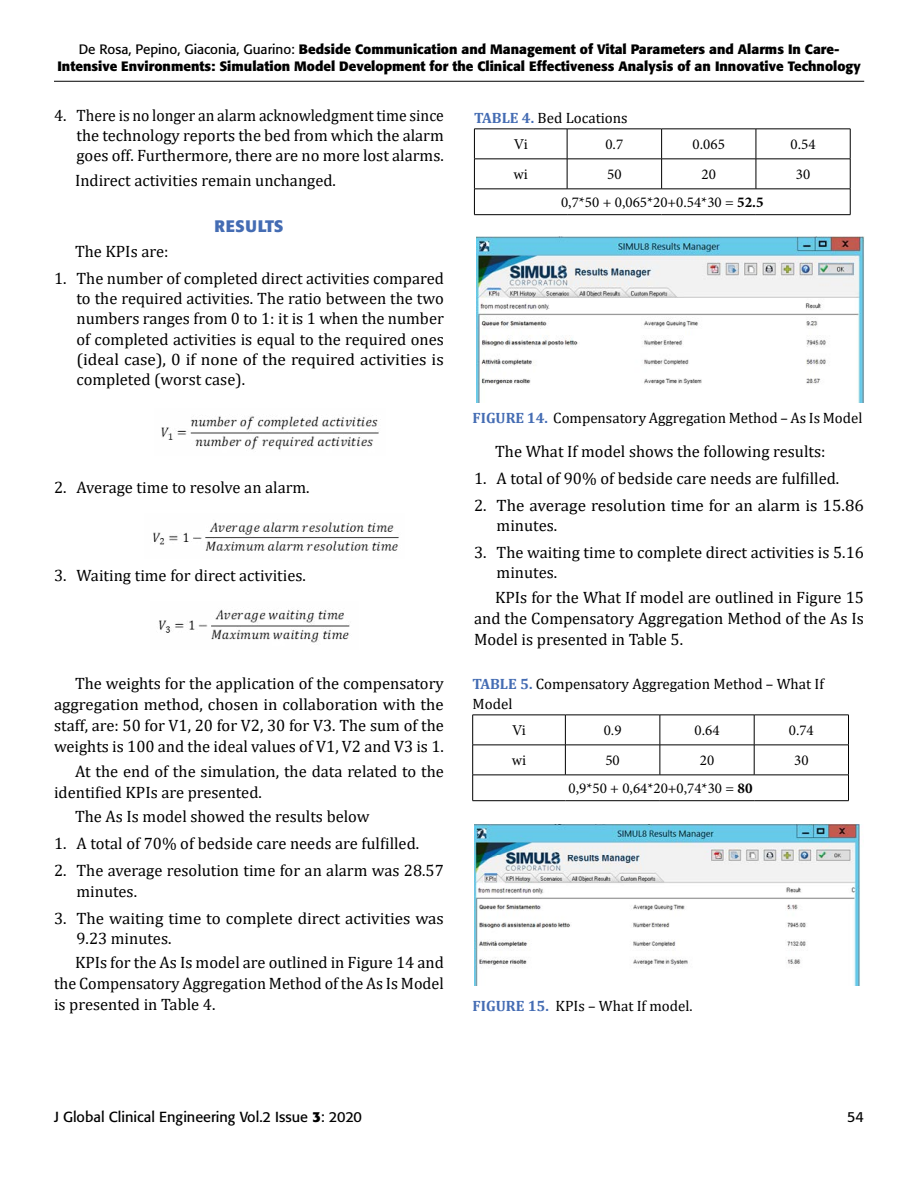
<style>
.page{position:relative;width:918px;height:1188px;background:#fff}
.page>*{position:absolute;margin:0;border:0;box-sizing:border-box;transform-origin:0 0}
.TX{font:16.5px/20.2px "Cambria";color:#000;text-align:justify}
.t1{font:700 16.5px "Formata";letter-spacing:.025em;color:#446cb3}
.FGC{font:15px/19.5px "Cambria";color:#000}
.TB{font:15px "Minion Pro";color:#000}
.t2{font:14.4px "Formata";color:#000}
.t3{font:700 13.5px/17.7px "Formata";color:#000;text-align:center}
.s1{font-weight:400}
.s2{font-weight:700;color:#446cb3}
.s3{font-weight:700}
</style>
<div class="page">
<hr style="left:54px;top:81px;width:810px;height:1px;background:#000">
<img style="left:161px;top:416px;width:218px;height:34px">
<img style="left:153px;top:522px;width:246px;height:29px">
<img style="left:159px;top:609px;width:191px;height:34px">
<hr style="left:474px;top:129px;width:93px;height:1px;background:#000">
<hr style="left:474px;top:129px;width:1px;height:30px;background:#000">
<hr style="left:567px;top:129px;width:95px;height:1px;background:#000">
<hr style="left:567px;top:129px;width:1px;height:30px;background:#000">
<hr style="left:662px;top:129px;width:94px;height:1px;background:#000">
<hr style="left:661px;top:129px;width:1px;height:30px;background:#000">
<hr style="left:756px;top:129px;width:94px;height:1px;background:#000">
<hr style="left:756px;top:129px;width:1px;height:30px;background:#000">
<hr style="left:850px;top:129px;width:1px;height:30px;background:#000">
<hr style="left:474px;top:159px;width:93px;height:1px;background:#000">
<hr style="left:474px;top:159px;width:1px;height:30px;background:#000">
<hr style="left:567px;top:159px;width:95px;height:1px;background:#000">
<hr style="left:567px;top:159px;width:1px;height:30px;background:#000">
<hr style="left:662px;top:159px;width:94px;height:1px;background:#000">
<hr style="left:661px;top:159px;width:1px;height:30px;background:#000">
<hr style="left:756px;top:159px;width:94px;height:1px;background:#000">
<hr style="left:756px;top:159px;width:1px;height:30px;background:#000">
<hr style="left:850px;top:159px;width:1px;height:30px;background:#000">
<hr style="left:474px;top:189px;width:93px;height:1px;background:#000">
<svg style="left:474px;top:189px;width:1px;height:25px"></svg>
<hr style="left:567px;top:189px;width:95px;height:1px;background:#000">
<hr style="left:662px;top:189px;width:94px;height:1px;background:#000">
<hr style="left:756px;top:189px;width:94px;height:1px;background:#000">
<svg style="left:850px;top:189px;width:1px;height:25px"></svg>
<hr style="left:474px;top:214px;width:93px;height:1px;background:#000">
<hr style="left:567px;top:214px;width:95px;height:1px;background:#000">
<hr style="left:662px;top:214px;width:94px;height:1px;background:#000">
<hr style="left:756px;top:214px;width:94px;height:1px;background:#000">
<img style="left:476px;top:236px;width:389px;height:166px">
<img style="left:474px;top:825px;width:386px;height:161px">
<hr style="left:472px;top:715px;width:93px;height:1px;background:#000">
<hr style="left:472px;top:715px;width:1px;height:30px;background:#000">
<hr style="left:565px;top:715px;width:95px;height:1px;background:#000">
<hr style="left:565px;top:715px;width:1px;height:30px;background:#000">
<hr style="left:660px;top:715px;width:94px;height:1px;background:#000">
<hr style="left:660px;top:715px;width:1px;height:30px;background:#000">
<hr style="left:754px;top:715px;width:95px;height:1px;background:#000">
<hr style="left:754px;top:715px;width:1px;height:30px;background:#000">
<hr style="left:848px;top:715px;width:1px;height:30px;background:#000">
<hr style="left:472px;top:745px;width:93px;height:1px;background:#000">
<hr style="left:472px;top:745px;width:1px;height:30px;background:#000">
<hr style="left:565px;top:745px;width:95px;height:1px;background:#000">
<hr style="left:565px;top:745px;width:1px;height:30px;background:#000">
<hr style="left:660px;top:745px;width:94px;height:1px;background:#000">
<hr style="left:660px;top:745px;width:1px;height:30px;background:#000">
<hr style="left:754px;top:745px;width:95px;height:1px;background:#000">
<hr style="left:754px;top:745px;width:1px;height:30px;background:#000">
<hr style="left:848px;top:745px;width:1px;height:30px;background:#000">
<hr style="left:472px;top:775px;width:93px;height:1px;background:#000">
<svg style="left:472px;top:775px;width:1px;height:25px"></svg>
<hr style="left:565px;top:775px;width:95px;height:1px;background:#000">
<hr style="left:660px;top:775px;width:94px;height:1px;background:#000">
<hr style="left:754px;top:775px;width:95px;height:1px;background:#000">
<svg style="left:848px;top:775px;width:1px;height:25px"></svg>
<hr style="left:472px;top:800px;width:93px;height:1px;background:#000">
<hr style="left:565px;top:800px;width:95px;height:1px;background:#000">
<hr style="left:660px;top:800px;width:94px;height:1px;background:#000">
<hr style="left:754px;top:800px;width:95px;height:1px;background:#000">
<p class="t3" style="left:57px;top:40px;width:805px"><span class="s1">De Rosa, Pepino, Giaconia, Guarino:</span> Bedside Communication and Management of Vital Parameters and Alarms In Care-<br>Intensive Environments: Simulation Model Development for the Clinical Effectiveness Analysis of an Innovative Technology</p>
<p class="TX" style="left:76px;top:105px;width:369px;text-indent:-22px">4. There is no longer an alarm acknowledgment time since the technology reports the bed from which the alarm goes off. Furthermore, there are no more lost alarms.</p>
<p class="TX" style="left:75px;top:170px;width:262px">Indirect activities remain unchanged.</p>
<h1 class="t1" style="left:215px;top:216px;width:70px">RESULTS</h1>
<p class="TX" style="left:75px;top:241px;width:95px">The KPIs are:</p>
<p class="TX" style="left:76px;top:268px;width:369px;text-indent:-22px">1. The number of completed direct activities compared to the required activities. The ratio between the two numbers ranges from 0 to 1: it is 1 when the number of completed activities is equal to the required ones (ideal case), 0 if none of the required activities is completed (worst case).</p>
<p class="TX" style="left:54px;top:477px;width:257px">2. Average time to resolve an alarm.</p>
<p class="TX" style="left:54px;top:565px;width:253px">3. Waiting time for direct activities.</p>
<p class="TX" style="left:54px;top:673px;width:391px;line-height:21px;text-indent:21px">The weights for the application of the compensatory aggregation method, chosen in collaboration with the staff, are: 50 for V1, 20 for V2, 30 for V3. The sum of the weights is 100 and the ideal values of V1, V2 and V3 is 1.</p>
<p class="TX" style="left:54px;top:761px;width:391px;line-height:21px;text-indent:21px">At the end of the simulation, the data related to the identified KPIs are presented.</p>
<p class="TX" style="left:75px;top:807px;width:296px">The As Is model showed the results below</p>
<p class="TX" style="left:54px;top:834px;width:367px">1. A total of 70% of bedside care needs are fulfilled.</p>
<p class="TX" style="left:76px;top:861px;width:369px;text-indent:-22px">2. The average resolution time for an alarm was 28.57 minutes.</p>
<p class="TX" style="left:76px;top:908px;width:369px;text-indent:-22px">3. The waiting time to complete direct activities was<br>9.23 minutes.</p>
<p class="TX" style="left:54px;top:952px;width:391px;line-height:21px;text-indent:21px">KPIs for the As Is model are outlined in Figure 14 and the Compensatory Aggregation Method of the As Is Model is presented in Table 4.</p>
<p class="FGC" style="left:474px;top:108px;width:155px"><span class="s2">TABLE 4.</span> Bed Locations</p>
<p class="TB" style="left:514px;top:134px;width:15px">Vi</p>
<p class="TB" style="left:605px;top:134px;width:19px">0.7</p>
<p class="TB" style="left:693px;top:134px;width:34px">0.065</p>
<p class="TB" style="left:791px;top:134px;width:27px">0.54</p>
<p class="TB" style="left:514px;top:164px;width:16px">wi</p>
<p class="TB" style="left:607px;top:164px;width:16px">50</p>
<p class="TB" style="left:702px;top:164px;width:16px">20</p>
<p class="TB" style="left:796px;top:164px;width:16px">30</p>
<p class="TB" style="left:561px;top:192px;width:204px">0,7*50 + 0,065*20+0.54*30 = <span class="s3">52.5</span></p>
<p class="FGC" style="left:473px;top:408px;width:391px"><span class="s2">FIGURE 14.</span> Compensatory Aggregation Method – As Is Model</p>
<p class="TX" style="left:495px;top:441px;width:332px">The What If model shows the following results:</p>
<p class="TX" style="left:474px;top:468px;width:367px">1. A total of 90% of bedside care needs are fulfilled.</p>
<p class="TX" style="left:497px;top:495px;width:369px;text-indent:-22px">2. The average resolution time for an alarm is 15.86 minutes.</p>
<p class="TX" style="left:497px;top:542px;width:369px;text-indent:-22px">3. The waiting time to complete direct activities is 5.16 minutes.</p>
<p class="TX" style="left:474px;top:586px;width:391px;line-height:21px;text-indent:21px">KPIs for the What If model are outlined in Figure 15 and the Compensatory Aggregation Method of the As Is Model is presented in Table 5.</p>
<p class="FGC" style="left:472px;top:674px;width:353px"><span class="s2">TABLE 5.</span> Compensatory Aggregation Method – What If<br>Model</p>
<p class="TB" style="left:512px;top:720px;width:15px">Vi</p>
<p class="TB" style="left:604px;top:720px;width:19px">0.9</p>
<p class="TB" style="left:695px;top:720px;width:27px">0.64</p>
<p class="TB" style="left:789px;top:720px;width:27px">0.74</p>
<p class="TB" style="left:512px;top:750px;width:16px">wi</p>
<p class="TB" style="left:605px;top:750px;width:16px">50</p>
<p class="TB" style="left:700px;top:750px;width:16px">20</p>
<p class="TB" style="left:794px;top:750px;width:16px">30</p>
<p class="TB" style="left:569px;top:778px;width:185px">0,9*50 + 0,64*20+0,74*30 = <span class="s3">80</span></p>
<p class="FGC" style="left:472px;top:996px;width:222px"><span class="s2">FIGURE 15.</span> KPIs – What If model.</p>
<p class="t2" style="left:54px;top:1108px;width:310px">J Global Clinical Engineering Vol.2 Issue <span class="s3">3</span>: 2020</p>
<p class="t2" style="left:847px;top:1108px;width:18px">54</p>
</div>
